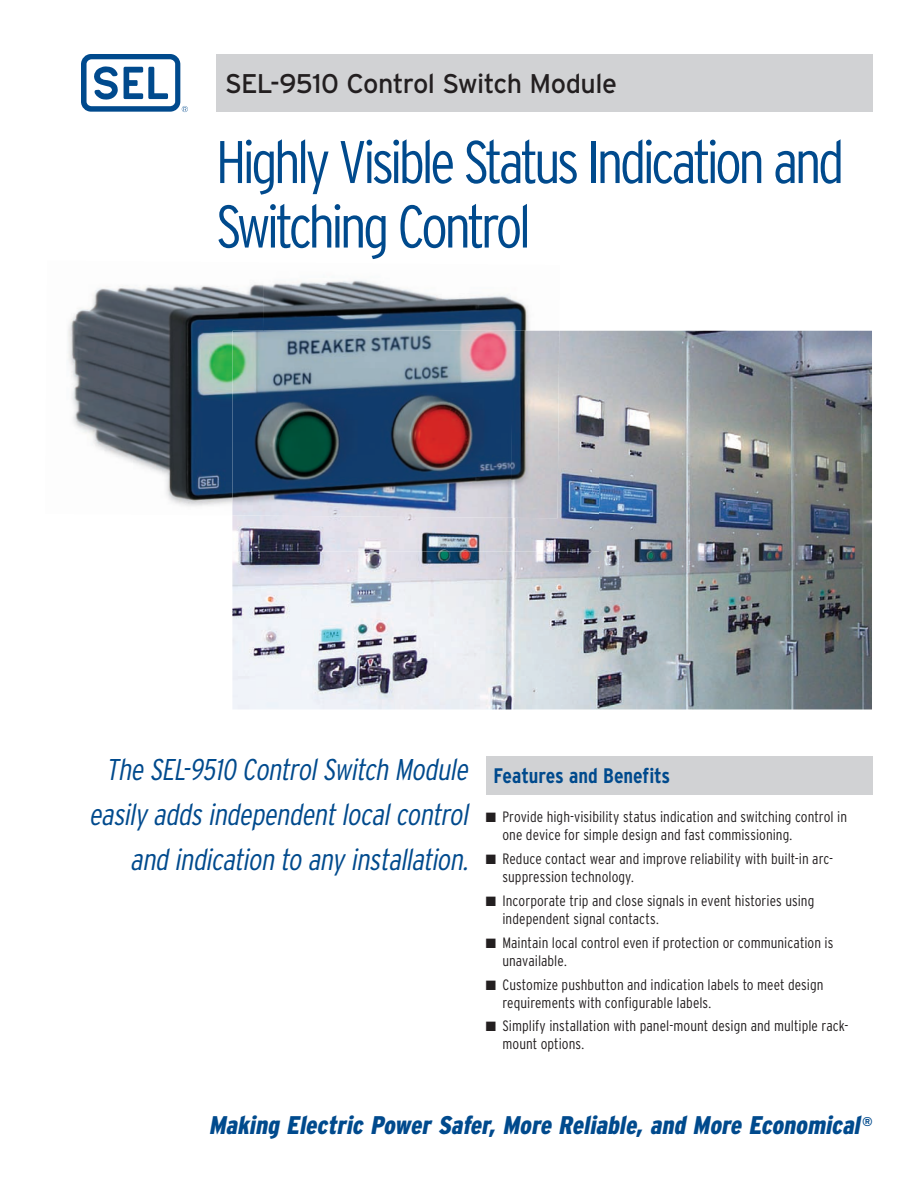
<style>
.page{position:relative;width:918px;height:1188px;background:#fff}
.page>*{position:absolute;margin:0;border:0;box-sizing:border-box;transform-origin:0 0}
.t1{font:300 condensed 60px/64.5px "Interstate";letter-spacing:-.065em;color:#004a8d}
.t2{font:italic 300 condensed 30px/45px "Interstate";color:#004a8d;text-align:right}
.t3{font:27px "Interstate";letter-spacing:-.025em;color:#231f20}
.t4{font:italic 900 condensed 25.5px "Interstate";color:#004a8d}
.t5{font:700 condensed 21px "Interstate";letter-spacing:-.005em;color:#004a8d}
.t6{font:300 condensed 15px/18px "Interstate";color:#231f20}
</style>
<div class="page">
<img style="left:232px;top:331px;width:640px;height:378px">
<svg style="left:81px;top:54px;width:107px;height:58px"></svg>
<div style="left:216px;top:54px;width:657px;height:57px;background:#d1d2d4"></div>
<div style="left:486px;top:756px;width:387px;height:39px;background:#d1d2d4"></div>
<img style="left:232px;top:331px;width:367px;height:221px">
<img style="left:68px;top:284px;width:195px;height:223px">
<img style="left:263px;top:280px;width:297px;height:51px">
<img style="left:232px;top:331px;width:279px;height:187px">
<img style="left:511px;top:331px;width:48px;height:187px">
<h3 class="t3" style="left:225px;top:69px;width:393px">SEL-9510 Control Switch Module</h3>
<h1 class="t1" style="left:216px;top:129px;width:630px">Highly Visible Status Indication and<br>Switching Control</h1>
<h2 class="t2" style="left:89px;top:747px;width:387px">The SEL-9510 ControlSwitch Module easily addsindependentlocalcontrol and indication to any installation.</h2>
<h3 class="t5" style="left:494px;top:764px;width:178px">Features and Benefits</h3>
<p class="t6" style="left:502px;top:808px;width:346px;text-indent:-16px">■ Provide high-visibility status indication and switching control in one device for simple design and fast commissioning.</p>
<p class="t6" style="left:502px;top:850px;width:332px;text-indent:-16px">■ Reduce contact wear and improve reliability with built-in arc&shy;suppression technology.</p>
<p class="t6" style="left:502px;top:892px;width:313px;text-indent:-16px">■ Incorporate trip and close signals in event histories using independent signal contacts.</p>
<p class="t6" style="left:502px;top:933px;width:332px;text-indent:-16px">■ Maintain local control even if protection or communication is unavailable.</p>
<p class="t6" style="left:502px;top:975px;width:323px;text-indent:-16px">■ Customize pushbutton and indication labels to meet design requirements with configurable labels.</p>
<p class="t6" style="left:502px;top:1017px;width:348px;text-indent:-16px">■ Simplify installation with panel-mount design and multiple rack&shy;mount options.</p>
<h3 class="t4" style="left:209px;top:1111px;width:666px">Making Electric Power Safer, More Reliable, and More Economical<sup>®</sup></h3>
</div>
